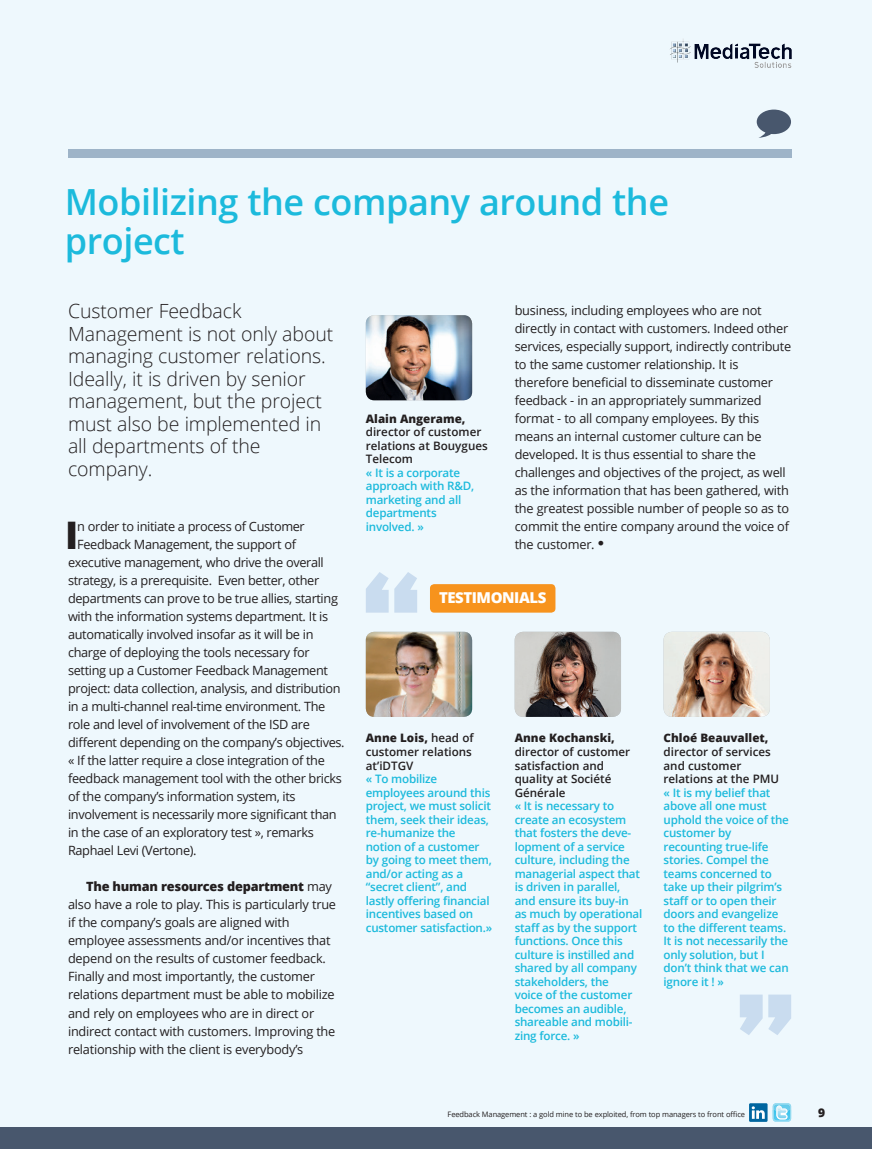
<style>
.page{position:relative;width:872px;height:1149px;background:#fff}
.page>*{position:absolute;margin:0;border:0;box-sizing:border-box;transform-origin:0 0}
._3_Texte_Lettrine{font:800 37.95px "Open Sans";color:#231f20}
._1_Titre{font:600 36px/39px "Open Sans";letter-spacing:-.015em;color:#1cbadc}
._2_Chapo{font:300 19.5px/22.5px "Open Sans";letter-spacing:-.005em;color:#231f20}
.t1{font:800 15px "Open Sans";letter-spacing:-.03em;color:#fff}
._4_Texte{font:12.75px/18px "Open Sans";letter-spacing:-.02em;color:#231f20}
._3_Texte_Lettrine-2{font:12.75px "Open Sans";letter-spacing:-.03em;color:#231f20}
.t2{font:800 12px "Open Sans";color:#231f20}
._6_Témoignage_Texte{font:600 11.7px/13.5px "Open Sans";letter-spacing:-.02em;color:#1cbadc}
._5_Témoignage_Nom_fo{font:600 11.7px/13.5px "Open Sans";color:#231f20}
.t3{font:7.5px "Open Sans";letter-spacing:-.015em;color:#231f20}
.s1{font-weight:800}
.s2{font-family:"Myriad Pro";font-size:22.5px}
</style>
<div class="page">
<div style="left:0;top:0;width:872px;height:1148px;background:#eef8fd"></div>
<div style="left:0;top:1127px;width:872px;height:21px;background:#48576d"></div>
<svg style="left:772px;top:1103px;width:19px;height:18px"></svg>
<svg style="left:749px;top:1102px;width:18px;height:19px"></svg>
<svg style="left:751px;top:1105px;width:13px;height:13px"></svg>
<img style="left:670px;top:39px;width:122px;height:29px">
<img style="left:366px;top:631px;width:106px;height:85px">
<svg style="left:366px;top:572px;width:51px;height:40px"></svg>
<svg style="left:740px;top:994px;width:51px;height:40px"></svg>
<div style="left:68px;top:149px;width:723px;height:8px;background:#9eb4c8"></div>
<div style="left:756px;top:109px;width:35px;height:25px;background:#48576d;border-radius:50%"></div>
<svg style="left:758px;top:126px;width:17px;height:12px"></svg>
<img style="left:663px;top:631px;width:107px;height:85px">
<img style="left:366px;top:315px;width:106px;height:85px">
<img style="left:514px;top:631px;width:107px;height:85px">
<div style="left:430px;top:584px;width:125px;height:28px;background:#f7931d;border-radius:4px"></div>
<p class="_1_Titre" style="left:65px;top:182px;width:605px">Mobilizing the company around the project</p>
<p class="_2_Chapo" style="left:68px;top:299px;width:267px">Customer Feedback<br>Management is not only about managing customer relations.<br>Ideally, it is driven by senior management, but the project must also be implemented in all departments of the company.</p>
<p class="_3_Texte_Lettrine" style="left:65px;top:506px;width:15px">I</p>
<p class="_3_Texte_Lettrine-2" style="left:77px;top:517px;width:229px">n order to initiate a process of Customer</p>
<p class="_3_Texte_Lettrine-2" style="left:77px;top:535px;width:220px">Feedback Management, the support of</p>
<p class="_3_Texte_Lettrine-2" style="left:68px;top:553px;width:257px">executive management, who drive the overall</p>
<p class="_3_Texte_Lettrine-2" style="left:68px;top:571px;width:253px">strategy, is a prerequisite. Even better, other</p>
<p class="_3_Texte_Lettrine-2" style="left:68px;top:589px;width:271px">departments can prove to be true allies, starting</p>
<p class="_3_Texte_Lettrine-2" style="left:68px;top:607px;width:262px">with the information systems department. It is</p>
<p class="_3_Texte_Lettrine-2" style="left:68px;top:625px;width:247px">automatically involved insofar as it will be in</p>
<p class="_3_Texte_Lettrine-2" style="left:68px;top:643px;width:243px">charge of deploying the tools necessary for</p>
<p class="_3_Texte_Lettrine-2" style="left:68px;top:661px;width:261px">setting up a Customer Feedback Management</p>
<p class="_3_Texte_Lettrine-2" style="left:68px;top:679px;width:274px">project: data collection, analysis, and distribution</p>
<p class="_3_Texte_Lettrine-2" style="left:68px;top:697px;width:259px">in a multi-channel real-time environment. The</p>
<p class="_3_Texte_Lettrine-2" style="left:68px;top:715px;width:243px">role and level of involvement of the ISD are</p>
<p class="_3_Texte_Lettrine-2" style="left:68px;top:733px;width:278px">different depending on the company’s objectives.</p>
<p class="_3_Texte_Lettrine-2" style="left:68px;top:751px;width:258px">« If the latter require a close integration of the</p>
<p class="_3_Texte_Lettrine-2" style="left:68px;top:769px;width:275px">feedback management tool with the other bricks</p>
<p class="_3_Texte_Lettrine-2" style="left:68px;top:787px;width:229px">of the company’s information system, its</p>
<p class="_3_Texte_Lettrine-2" style="left:68px;top:805px;width:270px">involvement is necessarily more significant than</p>
<p class="_3_Texte_Lettrine-2" style="left:68px;top:823px;width:247px">in the case of an exploratory test », remarks</p>
<p class="_3_Texte_Lettrine-2" style="left:68px;top:841px;width:130px">Raphael Levi (Vertone).</p>
<p class="_4_Texte" style="left:68px;top:877px;width:269px;text-indent:18px"><span class="s1">The human resources department</span> may also have a role to play. This is particularly true if the company’s goals are aligned with employee assessments and/or incentives that depend on the results of customer feedback.<br>Finally and most importantly, the customer relations department must be able to mobilize and rely on employees who are in direct or indirect contact with customers. Improving the relationship with the client is everybody’s</p>
<p class="_5_Témoignage_Nom_fo" style="left:366px;top:411px;width:123px"><span class="s1">Alain Angerame, </span>director of customer relations at Bouygues<br>Telecom</p>
<p class="_6_Témoignage_Texte" style="left:366px;top:465px;width:110px">« It is a corporate approach with R&amp;D, marketing and all departments involved. »</p>
<p class="_4_Texte" style="left:514px;top:301px;width:278px">business, including employees who are not directly in contact with customers. Indeed other services, especially support, indirectly contribute to the same customer relationship. It is therefore beneficial to disseminate customer feedback - in an appropriately summarized format - to all company employees. By this means an internal customer culture can be developed. It is thus essential to share the challenges and objectives of the project, as well as the information that has been gathered, with the greatest possible number of people so as to commit the entire company around the voice of the customer. <span class="s2">•</span></p>
<p class="t1" style="left:439px;top:586px;width:109px">TESTIMONIALS</p>
<p class="_5_Témoignage_Nom_fo" style="left:366px;top:731px;width:109px"><span class="s1">Anne Lois,</span> head of customer relations at’iDTGV</p>
<p class="_6_Témoignage_Texte" style="left:366px;top:771px;width:128px">« To mobilize employees around this project, we must solicit them, seek their ideas, re-humanize the notion of a customer by going to meet them, and/or acting as a “secret client”, and lastly offering financial incentives based on customer satisfaction.»</p>
<p class="_5_Témoignage_Nom_fo" style="left:514px;top:731px;width:117px"><span class="s1">Anne Kochanski, </span>director of customer satisfaction and quality at Société<br>Générale</p>
<p class="_6_Témoignage_Texte" style="left:514px;top:798px;width:129px">« It is necessary to create an ecosystem that fosters the deve&shy;lopment of a service culture, including the managerial aspect that is driven in parallel, and ensure its buy-in as much by operational staff as by the support functions. Once this culture is instilled and shared by all company stakeholders, the<br>voice of the customer becomes an audible, shareable and mobili&shy;zing force. »</p>
<p class="_5_Témoignage_Nom_fo" style="left:663px;top:731px;width:117px"><span class="s1">Chloé Beauvallet, </span>director of services and customer relations at the PMU</p>
<p class="_6_Témoignage_Texte" style="left:663px;top:785px;width:127px">« It is my belief that above all one must uphold the voice of the customer by recounting true-life stories. Compel the teams concerned to take up their pilgrim’s staff or to open their doors and evangelize to the different teams.<br>It is not necessarily the only solution, but I don’t think that we can ignore it ! »</p>
<p class="t3" style="left:447px;top:1109px;width:299px">Feedback Management : a gold mine to be exploited, from top managers to front office</p>
<p class="t2" style="left:818px;top:1103px;width:9px">9</p>
</div>
